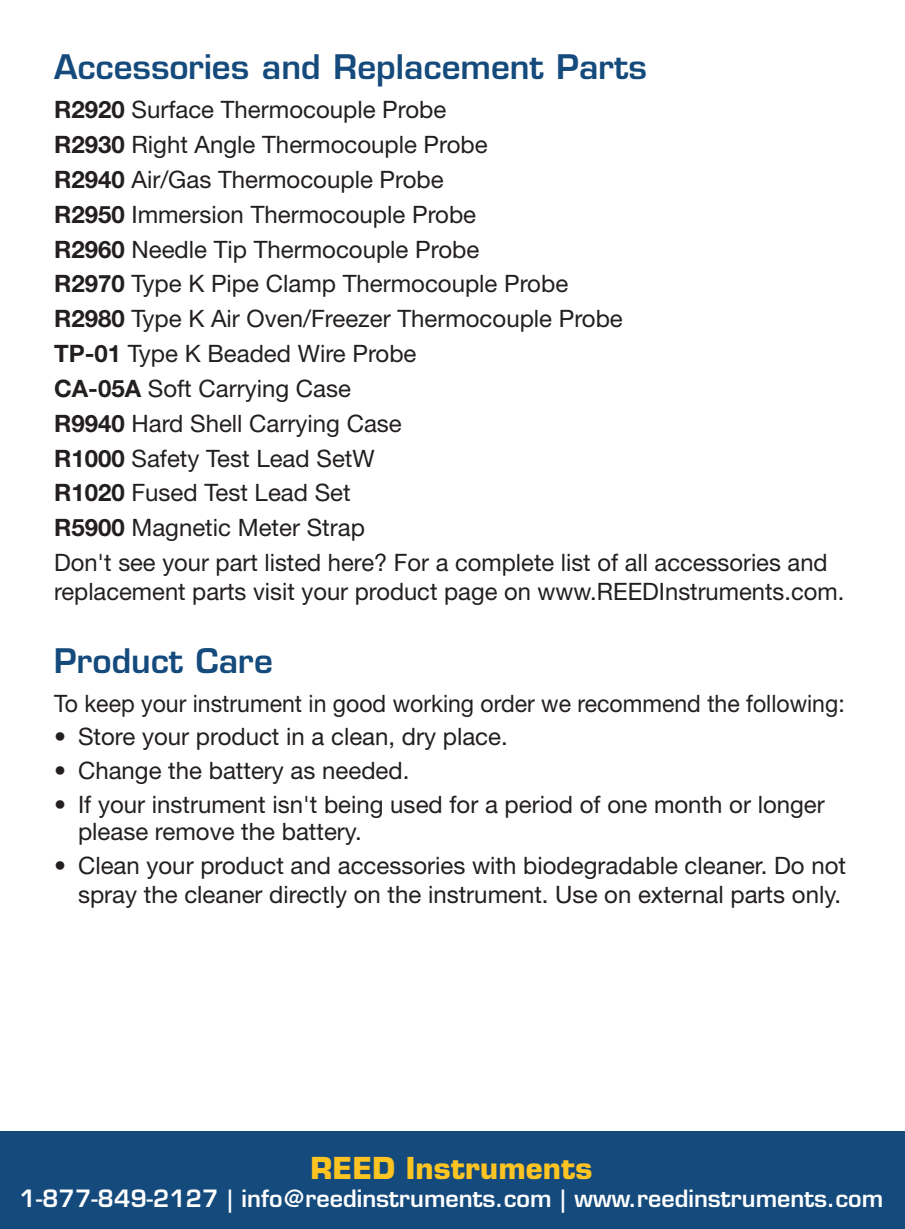
<style>
.page{position:relative;width:905px;height:1229px;background:#fff}
.page>*{position:absolute;margin:0;border:0;box-sizing:border-box;transform-origin:0 0}
.t1{font:600 33px "Eurostile LT Std";color:#144a7c}
.t2{font:700 29.4px "Eurostile LT Std";color:#fec422}
.t3{font:24px/34.8px "Helvetica Neue LT Std";color:#231f20}
.t4{font:24px "Helvetica Neue LT Std";color:#231f20;scale:.96 1}
.t5{font:600 23.4px "Eurostile LT Std";color:#fff}
.s1{font-weight:700}
</style>
<div class="page">
<div style="left:0;top:1131px;width:904px;height:97px;background:#144a7c"></div>
<h1 class="t1" style="left:54px;top:46px;width:594px">Accessories and Replacement Parts</h1>
<p class="t3" style="left:54px;top:92px;width:775px"><span class="s1">R2920</span> Surface Thermocouple Probe<br><span class="s1">R2930</span> Right Angle Thermocouple Probe<br><span class="s1">R2940</span> Air/Gas Thermocouple Probe<br><span class="s1">R2950</span> Immersion Thermocouple Probe<br><span class="s1">R2960</span> Needle Tip Thermocouple Probe<br><span class="s1">R2970</span> Type K Pipe Clamp Thermocouple Probe<br><span class="s1">R2980</span> Type K Air Oven/Freezer Thermocouple Probe<br><span class="s1">TP-01</span> Type K Beaded Wire Probe<br><span class="s1">CA-05A</span> Soft Carrying Case<br><span class="s1">R9940</span> Hard Shell Carrying Case<br><span class="s1">R1000</span> Safety Test Lead SetW<br><span class="s1">R1020</span> Fused Test Lead Set<br><span class="s1">R5900</span> Magnetic Meter Strap<br>Don't see your part listed here? For a complete list of all accessories and</p>
<p class="t3" style="left:54px;top:573px;width:791px">replacement parts visit your product page on www.REEDInstruments.com.</p>
<h1 class="t1" style="left:54px;top:640px;width:220px">Product Care</h1>
<p class="t4" style="left:54px;top:689px;width:825px">To keep your instrument in good working order we recommend the following:</p>
<p class="t3" style="left:54px;top:719px;width:455px">• Store your product in a clean, dry place.</p>
<p class="t3" style="left:54px;top:753px;width:357px">• Change the battery as needed.</p>
<p class="t3" style="left:78px;top:791px;width:748px;line-height:27px;text-indent:-24px">• If your instrument isn't being used for a period of one month or longer please remove the battery.</p>
<p class="t3" style="left:54px;top:851px;width:793px;line-height:28.8px;text-align:right">• Clean your product and accessories with biodegradable cleaner. Do not spray the cleaner directly on the instrument. Use on external parts only.</p>
<p class="t2" style="left:310px;top:1149px;width:283px">REED Instruments</p>
<p class="t5" style="left:20px;top:1183px;width:865px">1-877-849-2127 | info@reedinstruments.com | www.reedinstruments.com</p>
</div>
